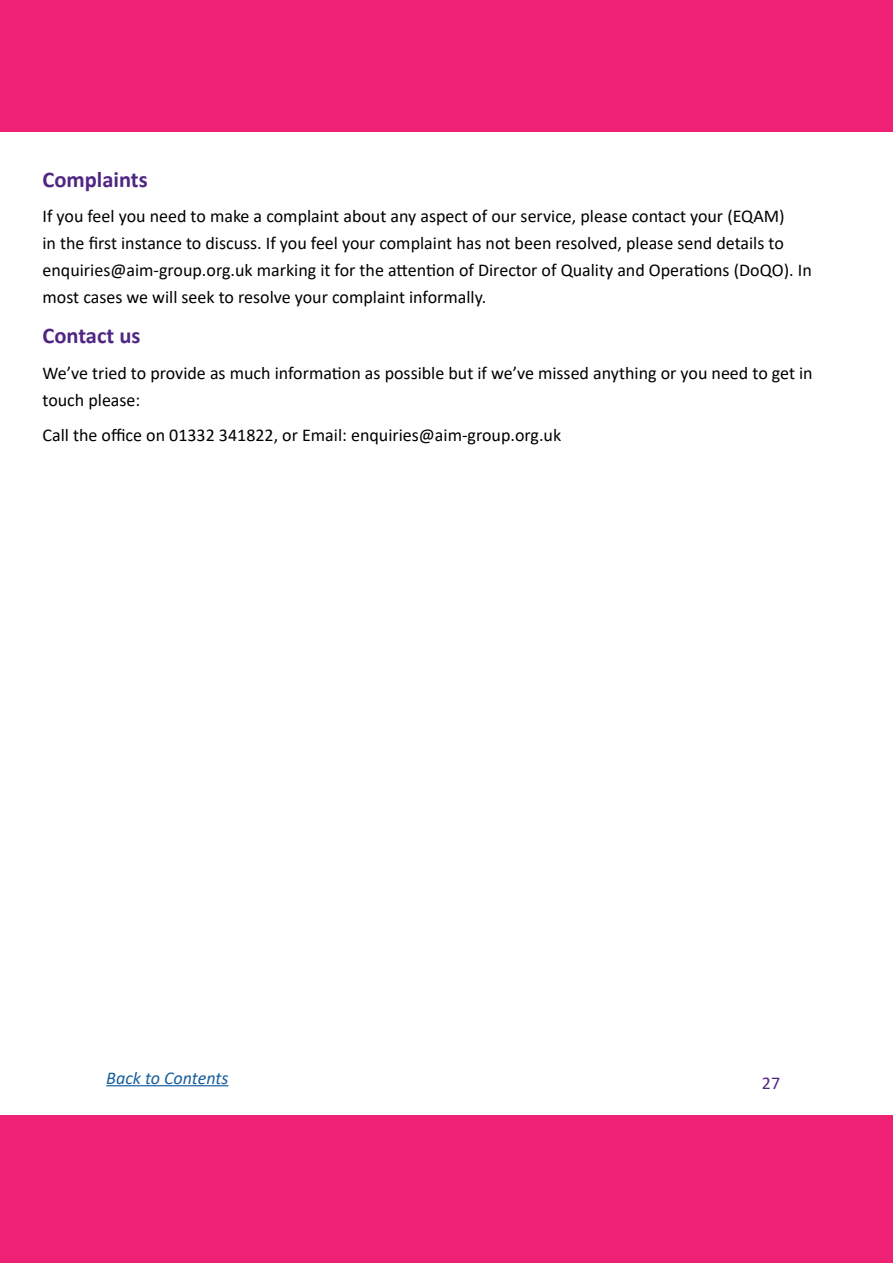
<style>
.page{position:relative;width:893px;height:1263px;background:#fff}
.page>*{position:absolute;margin:0;border:0;box-sizing:border-box;transform-origin:0 0}
.sub_heading{font:700 22.5px "Calibri";color:#4f2683}
.body_copy{font:18px/27px "Calibri";color:#000}
.sub_heading-2{font:italic 18px "Calibri";color:#175d9e}
.sub_heading-3{font:18px "Calibri";color:#4f2683}
</style>
<div class="page">
<hr style="left:106px;top:1085px;width:122px;height:1px;background:#175d9e">
<div style="left:0;top:0;width:893px;height:132px;background:#ee2174"></div>
<div style="left:0;top:1115px;width:893px;height:148px;background:#ee2174"></div>
<p class="sub_heading" style="left:43px;top:163px;width:107px">Complaints</p>
<p class="body_copy" style="left:43px;top:202px;width:771px">If you feel you need to make a complaint about any aspect of our service, please contact your (EQAM)<br>in the first instance to discuss. If you feel your complaint has not been resolved, please send details to enquiries@aim-group.org.uk marking it for the attention of Director of Quality and Operations (DoQO). In most cases we will seek to resolve your complaint informally.</p>
<p class="sub_heading" style="left:43px;top:320px;width:99px">Contact us</p>
<p class="body_copy" style="left:43px;top:359px;width:772px">We’ve tried to provide as much information as possible but if we’ve missed anything or you need to get in touch please:</p>
<p class="body_copy" style="left:43px;top:421px;width:520px">Call the office on 01332 341822, or Email: enquiries@aim-group.org.uk</p>
<p class="sub_heading-2" style="left:106px;top:1065px;width:124px">Back to Contents</p>
<p class="sub_heading-3" style="left:762px;top:1071px;width:20px">27</p>
</div>
